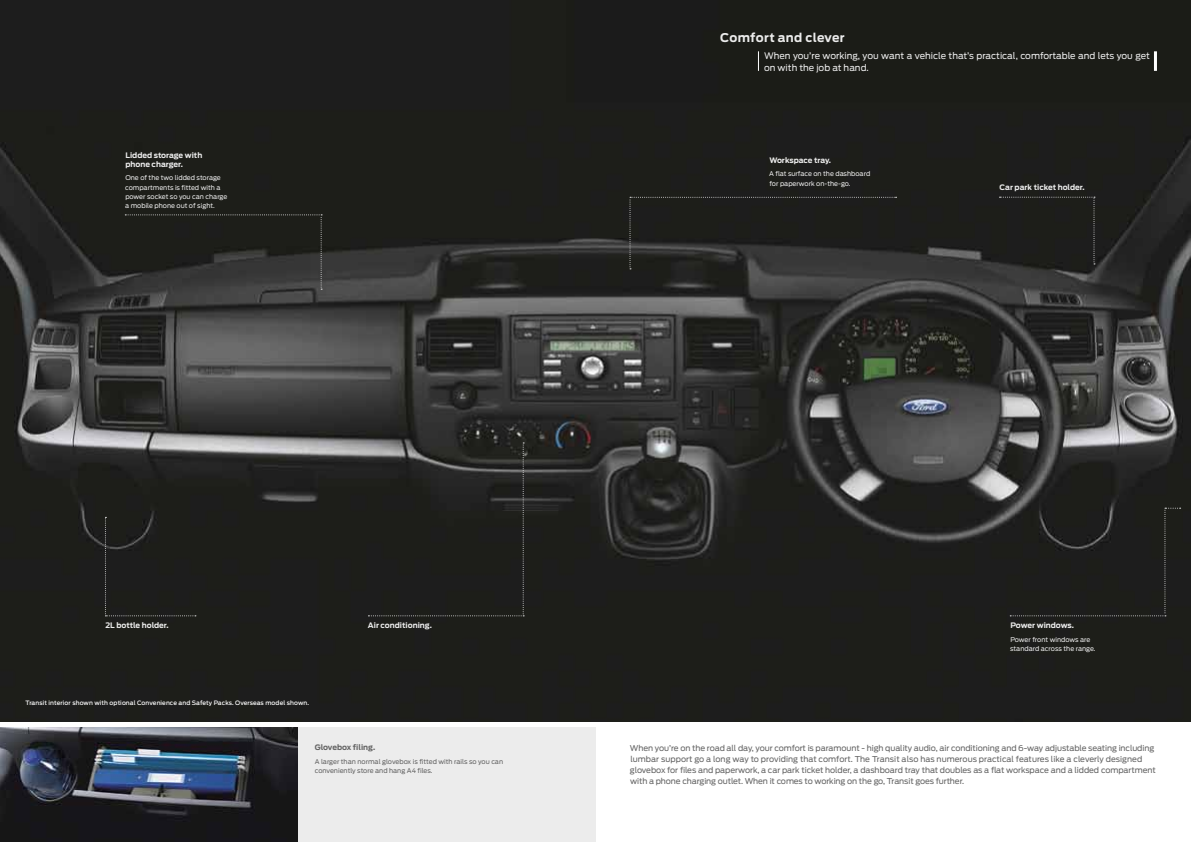
<style>
.page{position:relative;width:1191px;height:842px;background:#fff}
.page>*{position:absolute;margin:0;border:0;box-sizing:border-box;transform-origin:0 0}
.SPREAD_HEAD{font:700 12px "Ford Antenna";letter-spacing:.02em;color:#ececec}
.SPREAD_HEAD_TXT{font:9px/12px "Ford Antenna";color:#ececec}
.SPREAD_MAIN_BODY_TXT{font:8px/11px "Ford Antenna";letter-spacing:-.01em;color:#636363}
.Grey_Box_Head{font:700 7.5px/9.2px "Ford Antenna";color:#ececec}
.Grey_Box_Head-2{font:700 7.5px "Ford Antenna";color:#636363}
.Grey_Box_Copy{font:6.5px/9.2px "Ford Antenna";color:#ececec}
.Grey_Box_Copy-2{font:6.5px/9.2px "Ford Antenna";color:#636363}
.CAPTIONS{font:500 6px "Ford Antenna";letter-spacing:.015em;color:#fff}
</style>
<div class="page">
<img style="left:0;top:0;width:1191px;height:721px">
<img style="left:0;top:727px;width:298px;height:115px">
<div style="left:298px;top:727px;width:297px;height:115px;background:#ececec"></div>
<svg style="left:368px;top:442px;width:156px;height:174px;background:#232421"></svg>
<div style="left:1010px;top:508px;width:170px;height:108px;background:#1d1d1c"></div>
<div style="left:105px;top:517px;width:91px;height:99px;background:#1d1d1b"></div>
<svg style="left:125px;top:214px;width:197px;height:76px;background:#292927"></svg>
<div style="left:999px;top:197px;width:96px;height:67px;background:#1d1d19"></div>
<svg style="left:629px;top:197px;width:267px;height:72px;background:#252523"></svg>
<svg style="left:758px;top:51px;width:1px;height:20px"></svg>
<hr style="left:1154px;top:51px;width:3px;height:20px;background:#fff">
<p class="SPREAD_HEAD" style="left:720px;top:27px;width:126px">Comfort and clever</p>
<p class="SPREAD_HEAD_TXT" style="left:764px;top:48px;width:387px">When you’re working, you want a vehicle that’s practical, comfortable and lets you get on with the job at hand.</p>
<p class="Grey_Box_Head" style="left:125px;top:150px;width:78px">Lidded storage with phone charger.</p>
<p class="Grey_Box_Copy" style="left:125px;top:173px;width:104px">One of the two lidded storage compartments is fitted with a power socket so you can charge a mobile phone out of sight.</p>
<p class="Grey_Box_Head" style="left:999px;top:182px;width:86px">Car park ticket holder.</p>
<p class="Grey_Box_Head" style="left:769px;top:155px;width:63px">Workspace tray.</p>
<p class="Grey_Box_Copy" style="left:769px;top:169px;width:103px">A flat surface on the dashboard for paperwork on-the-go.</p>
<p class="Grey_Box_Head" style="left:105px;top:620px;width:65px">2L bottle holder.</p>
<p class="CAPTIONS" style="left:26px;top:697px;width:285px">Transit interior shown with optional Convenience and Safety Packs. Overseas model shown.</p>
<p class="Grey_Box_Head" style="left:368px;top:620px;width:66px">Air conditioning.</p>
<p class="Grey_Box_Head" style="left:1010px;top:620px;width:65px">Power windows.</p>
<p class="Grey_Box_Copy" style="left:1010px;top:634px;width:87px">Power front windows are standard across the range.</p>
<p class="Grey_Box_Head-2" style="left:315px;top:741px;width:62px">Glovebox filing.</p>
<p class="Grey_Box_Copy-2" style="left:315px;top:756px;width:190px">A larger than normal glovebox is fitted with rails so you can conveniently store and hang A4 files.</p>
<p class="SPREAD_MAIN_BODY_TXT" style="left:630px;top:741px;width:527px">When you’re on the road all day, your comfort is paramount - high quality audio, air conditioning and 6-way adjustable seating including lumbar support go a long way to providing that comfort. The Transit also has numerous practical features like a cleverly designed glovebox for files and paperwork, a car park ticket holder, a dashboard tray that doubles as a flat workspace and a lidded compartment with a phone charging outlet. When it comes to working on the go, Transit goes further.</p>
</div>
